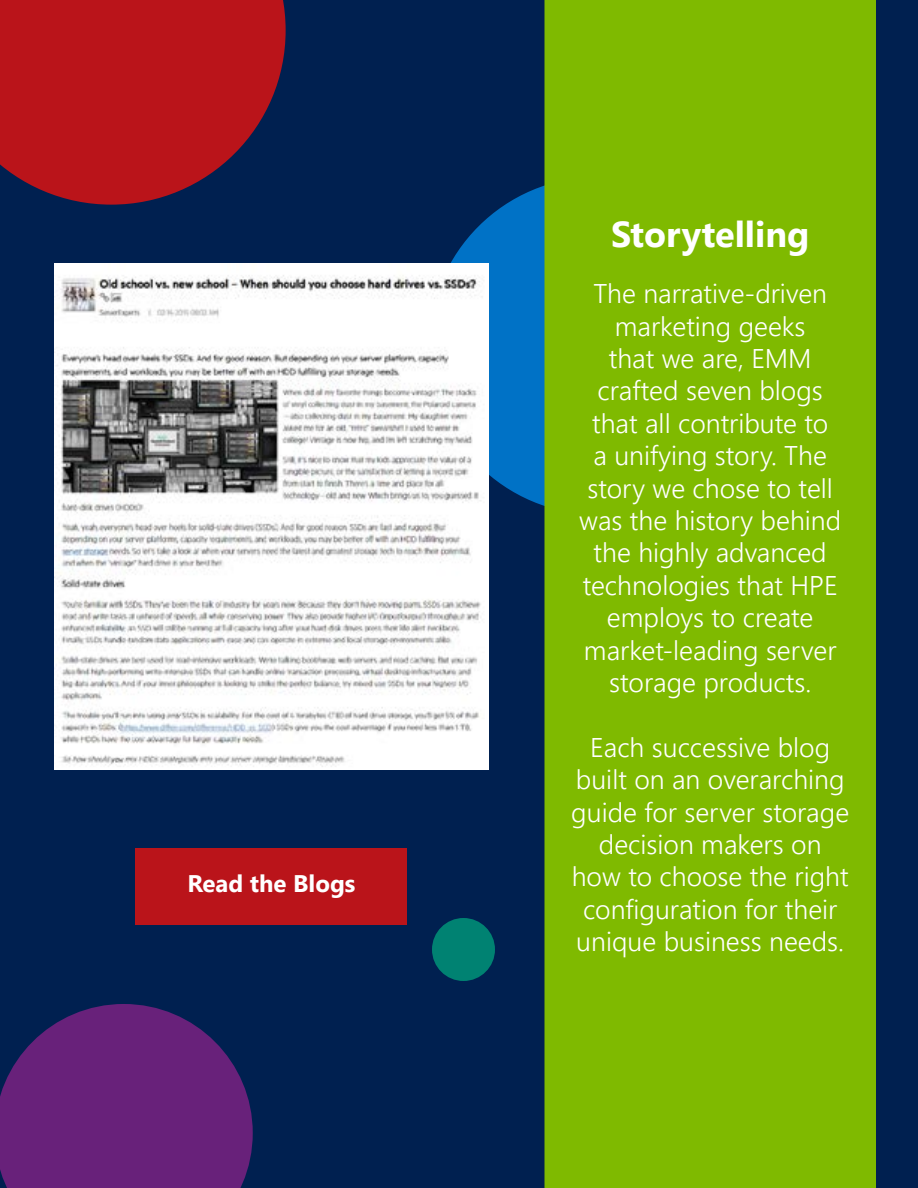
<style>
.page{position:relative;width:918px;height:1188px;background:#002050}
.page>*{position:absolute;margin:0;border:0;box-sizing:border-box;transform-origin:0 0}
.t1{font:700 36px "Leelawadee UI";color:#fff}
.t2{font:300 27px/32.4px "Leelawadee UI";color:#fff;text-align:center}
.t3{font:700 24px "Leelawadee UI";color:#fff}
</style>
<div class="page">
<div style="left:429px;top:177px;width:337px;height:337px;background:#0072c6;border-radius:50%"></div>
<svg style="left:0;top:0;width:286px;height:205px;background:#a01521"></svg>
<svg style="left:0;top:1004px;width:253px;height:184px;background:#582073"></svg>
<div style="left:432px;top:918px;width:63px;height:63px;background:#008272;border-radius:50%"></div>
<div style="left:544px;top:0;width:332px;height:1188px;background:#7fba00"></div>
<div style="left:136px;top:848px;width:271px;height:77px;background:#ba141a"></div>
<img style="left:54px;top:263px;width:435px;height:507px">
<p class="t3" style="left:187px;top:866px;width:170px">Read the Blogs</p>
<h1 class="t1" style="left:611px;top:208px;width:200px">Storytelling</h1>
<p class="t2" style="left:579px;top:276px;width:264px">The narrative-driven marketing geeks<br>that we are, EMM crafted seven blogs that all contribute to<br>a unifying story. The story we chose to tell was the history behind the highly advanced technologies that HPE employs to create market-leading server storage products.</p>
<p class="t2" style="left:571px;top:730px;width:279px">Each successive blog built on an overarching guide for server storage decision makers on how to choose the right configuration for their unique business needs.</p>
</div>
